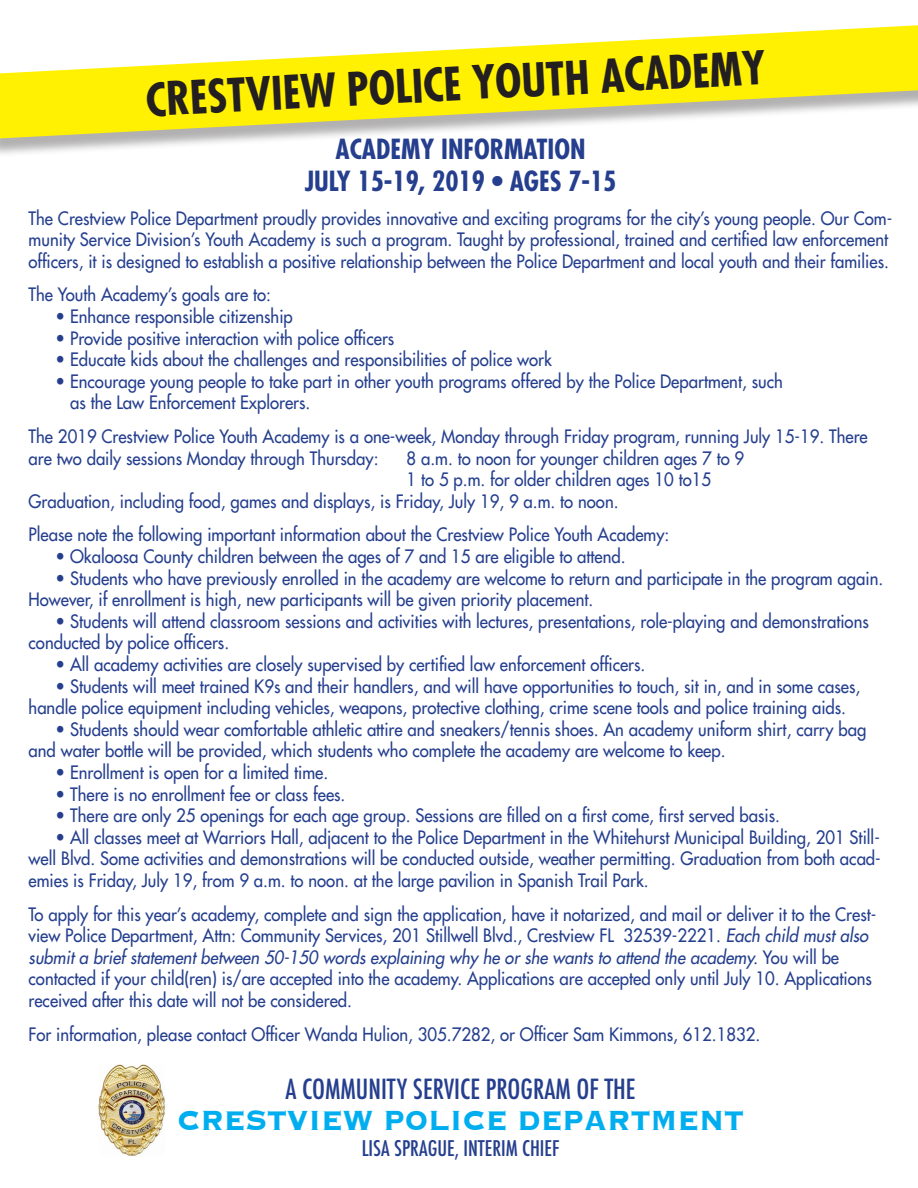
<style>
.page{position:relative;width:918px;height:1188px;background:#fff}
.page>*{position:absolute;margin:0;border:0;box-sizing:border-box;transform-origin:0 0}
.t1{font:700 condensed 45px "Futura";color:#231f20}
.t2{font:700 36px "Copperplate";color:#00aeef;scale:.9 1}
.t3{font:700 condensed 27px "Futura";color:#253f8e}
.t4{font:500 condensed 27px "Futura";color:#253f8e}
.t5{font:500 condensed 21px "Futura";color:#253f8e}
.t6{font:18px/21.6px "Futura";color:#253f8e;scale:.93 1}
.s1{font-style:italic}
</style>
<div class="page">
<div style="left:0;top:28px;width:918px;height:129px;background:#231f20;opacity:.35"></div>
<svg style="left:0;top:25px;width:918px;height:113px;fill:#fff101"></svg>
<img style="left:98px;top:1064px;width:67px;height:92px">
<p class="t1" style="left:144px;top:71px;width:622px;rotate:-3deg">CRESTVIEW POLICE YOUTH ACADEMY</p>
<p class="t3" style="left:336px;top:131px;width:252px">ACADEMY INFORMATION</p>
<p class="t3" style="left:305px;top:164px;width:313px">JULY 15-19, 2019 • AGES 7-15</p>
<p class="t6" style="left:29px;top:207px;width:930px">The Crestview Police Department proudly provides innovative and exciting programs for the city’s young people. Our Com&shy;munity Service Division’s Youth Academy is such a program. Taught by professional, trained and certified law enforcement officers, it is designed to establish a positive relationship between the Police Department and local youth and their families.</p>
<p class="t6" style="left:29px;top:284px;width:262px">The Youth Academy’s goals are to:</p>
<p class="t6" style="left:56px;top:305px;width:257px">• Enhance responsible citizenship</p>
<p class="t6" style="left:56px;top:327px;width:366px">• Provide positive interaction with police officers</p>
<p class="t6" style="left:56px;top:349px;width:535px">• Educate kids about the challenges and responsibilities of police work</p>
<p class="t6" style="left:56px;top:370px;width:784px">• Encourage young people to take part in other youth programs offered by the Police Department, such</p>
<p class="t6" style="left:70px;top:392px;width:260px">as the Law Enforcement Explorers.</p>
<p class="t6" style="left:29px;top:425px;width:904px">The 2019 Crestview Police Youth Academy is a one-week, Monday through Friday program, running July 15-19. There are two daily sessions Monday through Thursday:</p>
<p class="t6" style="left:407px;top:447px;width:365px">8 a.m. to noon for younger children ages 7 to 9</p>
<p class="t6" style="left:407px;top:469px;width:329px">1 to 5 p.m. for older children ages 10 to15</p>
<p class="t6" style="left:29px;top:490px;width:636px">Graduation, including food, games and displays, is Friday, July 19, 9 a.m. to noon.</p>
<p class="t6" style="left:29px;top:524px;width:690px">Please note the following important information about the Crestview Police Youth Academy:</p>
<p class="t6" style="left:56px;top:545px;width:614px">• Okaloosa County children between the ages of 7 and 15 are eligible to attend.</p>
<p class="t6" style="left:29px;top:567px;width:921px;text-indent:27px">• Students who have previously enrolled in the academy are welcome to return and participate in the program again.<br>However, if enrollment is high, new participants will be given priority placement.</p>
<p class="t6" style="left:29px;top:610px;width:905px;text-indent:27px">• Students will attend classroom sessions and activities with lectures, presentations, role-playing and demonstrations conducted by police officers.</p>
<p class="t6" style="left:56px;top:653px;width:636px">• All academy activities are closely supervised by certified law enforcement officers.</p>
<p class="t6" style="left:29px;top:675px;width:896px;text-indent:27px">• Students will meet trained K9s and their handlers, and will have opportunities to touch, sit in, and in some cases, handle police equipment including vehicles, weapons, protective clothing, crime scene tools and police training aids.</p>
<p class="t6" style="left:29px;top:718px;width:902px;text-indent:27px">• Students should wear comfortable athletic attire and sneakers/tennis shoes. An academy uniform shirt, carry bag and water bottle will be provided, which students who complete the academy are welcome to keep.</p>
<p class="t6" style="left:56px;top:761px;width:295px">• Enrollment is open for a limited time.</p>
<p class="t6" style="left:56px;top:783px;width:313px">• There is no enrollment fee or class fees.</p>
<p class="t6" style="left:56px;top:805px;width:780px">• There are only 25 openings for each age group. Sessions are filled on a first come, first served basis.</p>
<p class="t6" style="left:29px;top:826px;width:918px;text-align:justify;text-indent:27px">• All classes meet at Warriors Hall, adjacent to the Police Department in the Whitehurst Municipal Building, 201 Still&shy;well Blvd. Some activities and demonstrations will be conducted outside, weather permitting. Graduation from both acad&shy;emies is Friday, July 19, from 9 a.m. to noon. at the large pavilion in Spanish Trail Park.</p>
<p class="t6" style="left:29px;top:903px;width:913px">To apply for this year’s academy, complete and sign the application, have it notarized, and mail or deliver it to the Crest&shy;view Police Department, Attn: Community Services, 201 Stillwell Blvd., Crestview FL 32539-2221. <span class="s1">Each child must also submit a brief statement between 50-150 words explaining why he or she wants to attend the academy.</span> You will be contacted if your child(ren) is/are accepted into the academy. Applications are accepted only until July 10. Applications received after this date will not be considered.</p>
<p class="t6" style="left:29px;top:1023px;width:788px">For information, please contact Officer Wanda Hulion, 305.7282, or Officer Sam Kimmons, 612.1832.</p>
<p class="t4" style="left:285px;top:1072px;width:352px">A COMMUNITY SERVICE PROGRAM OF THE</p>
<p class="t2" style="left:177px;top:1097px;width:631px">CRESTVIEW POLICE DEPARTMENT</p>
<p class="t5" style="left:362px;top:1134px;width:199px">LISA SPRAGUE, INTERIM CHIEF</p>
</div>
